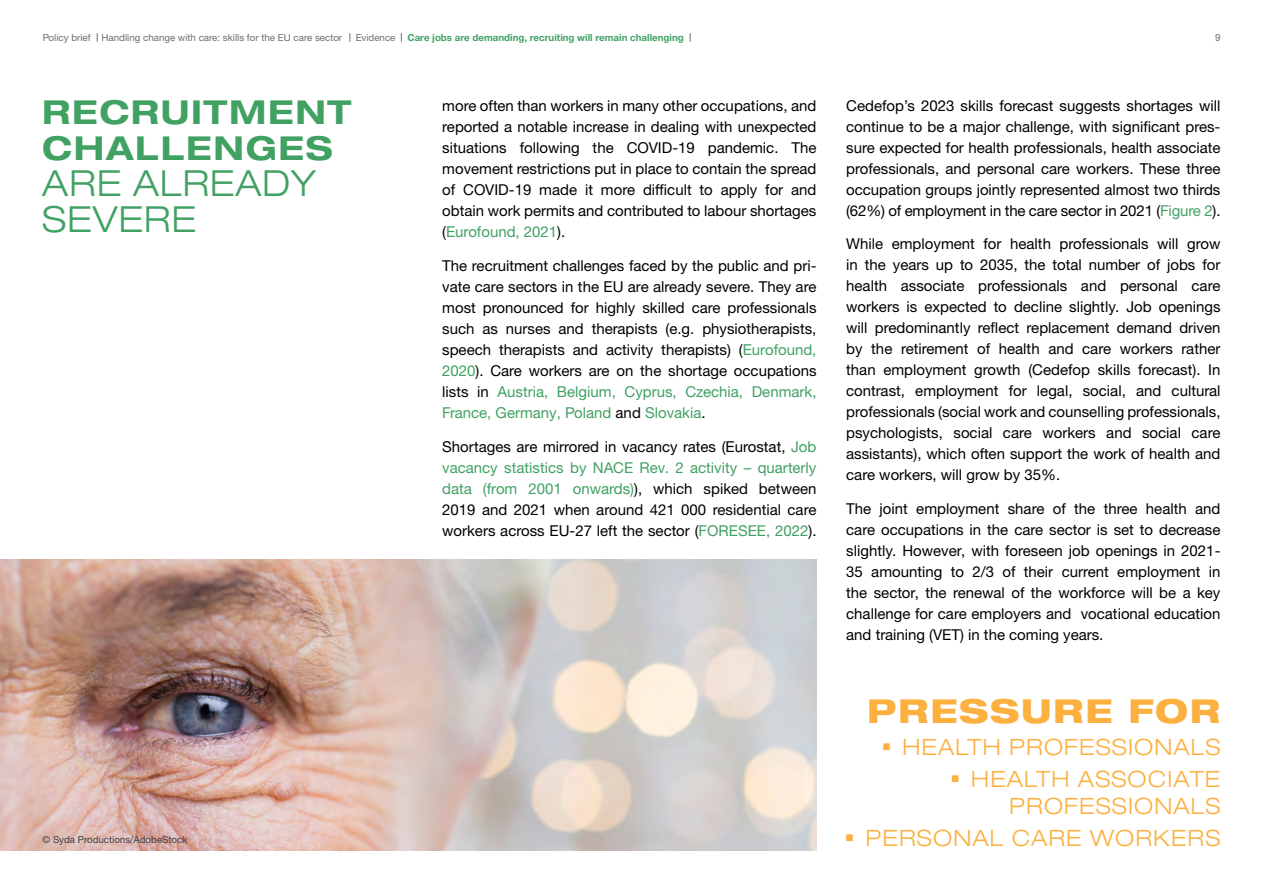
<style>
.page{position:relative;width:1263px;height:893px;background:#fff}
.page>*{position:absolute;margin:0;border:0;box-sizing:border-box;transform-origin:0 0}
.t1{font:300 expanded 36px/36px "Helvetica Neue LTW1 G";letter-spacing:.025em;color:#40a163}
.t2{font:700 expanded 33px/36px "Helvetica Neue LTW1 G";letter-spacing:.05em;color:#40a163}
.t3{font:800 expanded 33px "Helvetica Neue LTW1 G";letter-spacing:.05em;color:#fbb040}
.t4{font:300 expanded 22.5px/32px "Helvetica Neue LTW1 G";letter-spacing:.05em;color:#fbb040;text-align:right}
.t5{font:15px/21px "Helvetica Neue LTW1 G";color:#000;text-align:justify}
.t6{font:700 9.75px "Helvetica Neue LTW1 G";color:#40a163}
.t7{font:9.75px "Helvetica Neue LTW1 G";color:#6d6e71}
.t8{font:9.75px "Helvetica Neue LTW1 G";color:#414042}
.t9{font:500 9.75px "Helvetica Neue LTW1 G";color:#808285}
.s1{font-weight:400;color:#6d6e71}
.s2{color:#40a163}
</style>
<div class="page">
<img style="left:0;top:559px;width:816px;height:291px">
<p class="t7" style="left:43px;top:31px;width:301px">Policy brief Handling change with care: skills for the EU care sector</p>
<p class="t6" style="left:356px;top:32px;width:330px"><span class="s1">Evidence</span> Care jobs are demanding, recruiting will remain challenging</p>
<p class="t9" style="left:1215px;top:31px;width:7px">9</p>
<h2 class="t2" style="left:42px;top:93px;width:311px">RECRUITMENT<br>CHALLENGES</h2>
<h1 class="t1" style="left:42px;top:165px;width:275px">ARE ALREADY<br>SEVERE</h1>
<p class="t5" style="left:442px;top:95px;width:376px">more often than workers in many other occupations, and reported a notable increase in dealing with unexpected situations following the COVID-19 pandemic. The movement restrictions put in place to contain the spread of COVID-19 made it more difficult to apply for and obtain work permits and contributed to labour shortages (<span class="s2">Eurofound, 2021</span>).</p>
<p class="t5" style="left:442px;top:255px;width:376px">The recruitment challenges faced by the public and pri&shy;vate care sectors in the EU are already severe. They are most pronounced for highly skilled care professionals such as nurses and therapists (e.g. physiotherapists, speech therapists and activity therapists) (<span class="s2">Eurofound, 2020</span>). Care workers are on the shortage occupations lists in <span class="s2">Austria, Belgium, Cyprus, Czechia, Denmark, France, Germany, Poland</span> and <span class="s2">Slovakia</span>.</p>
<p class="t5" style="left:442px;top:436px;width:376px">Shortages are mirrored in vacancy rates (Eurostat, <span class="s2">Job vacancy statistics by NACE Rev. 2 activity – quarterly data (from 2001 onwards)</span>), which spiked between 2019 and 2021 when around 421 000 residential care workers across EU-27 left the sector (<span class="s2">FORESEE, 2022</span>).</p>
<p class="t5" style="left:846px;top:95px;width:376px">Cedefop’s 2023 skills forecast suggests shortages will continue to be a major challenge, with significant pres&shy;sure expected for health professionals, health associate professionals, and personal care workers. These three occupation groups jointly represented almost two thirds (62%) of employment in the care sector in 2021 (<span class="s2">Figure 2</span>).</p>
<p class="t5" style="left:846px;top:233px;width:376px">While employment for health professionals will grow in the years up to 2035, the total number of jobs for health associate professionals and personal care workers is expected to decline slightly. Job openings will predominantly reflect replacement demand driven by the retirement of health and care workers rather than employment growth (Cedefop skills forecast). In contrast, employment for legal, social, and cultural professionals (social work and counselling professionals, psychologists, social care workers and social care assistants), which often support the work of health and care workers, will grow by 35%.</p>
<p class="t5" style="left:846px;top:498px;width:376px">The joint employment share of the three health and care occupations in the care sector is set to decrease slightly. However, with foreseen job openings in 2021- 35 amounting to 2/3 of their current employment in the sector, the renewal of the workforce will be a key challenge for care employers and vocational education and training (VET) in the coming years.</p>
<p class="t8" style="left:43px;top:833px;width:146px">© Syda Productions/AdobeStock</p>
<h2 class="t3" style="left:867px;top:690px;width:355px">PRESSURE FOR</h2>
<h3 class="t4" style="left:903px;top:731px;width:319px">HEALTH PROFESSIONALS<br>HEALTH ASSOCIATE</h3>
<h3 class="t4" style="left:866px;top:790px;width:356px">PROFESSIONALS<br>PERSONAL CARE WORKERS</h3>
</div>
